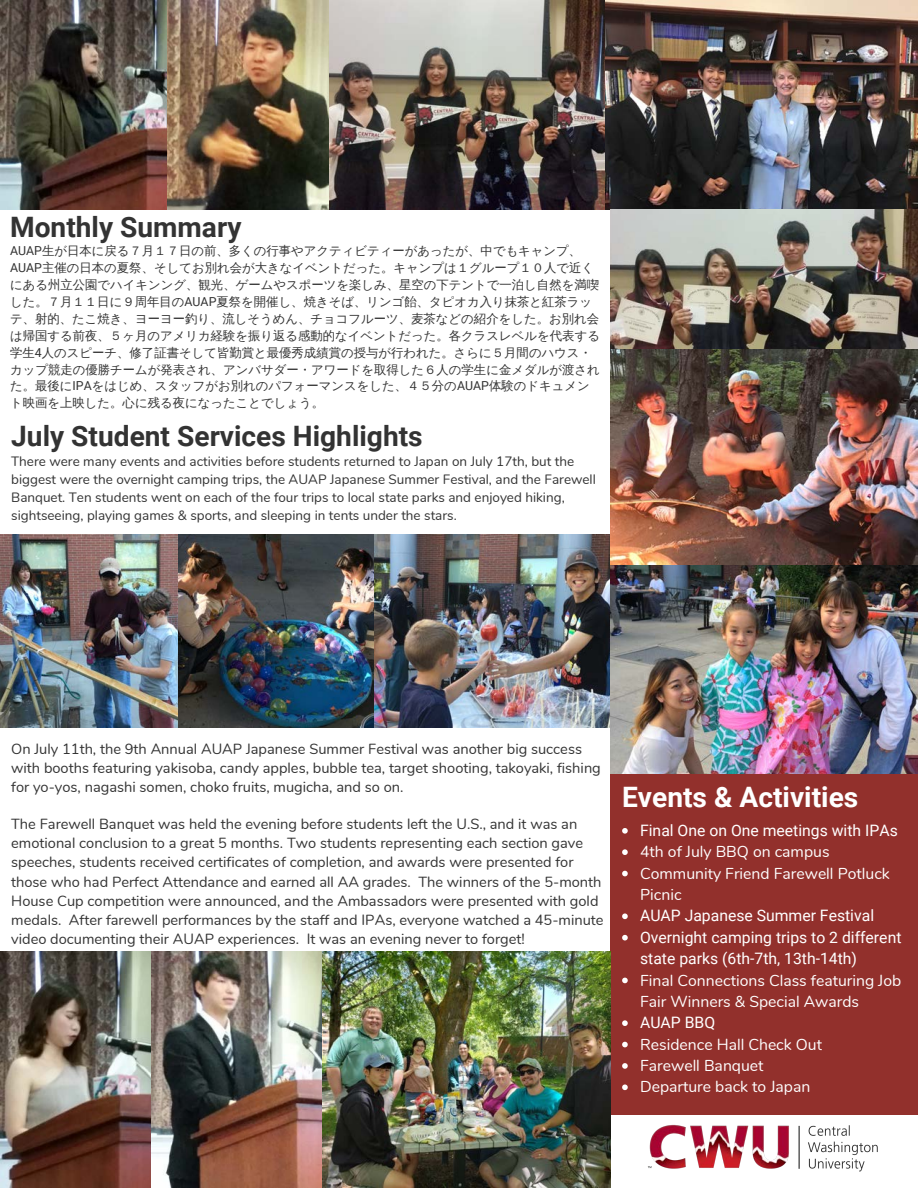
<style>
.page{position:relative;width:918px;height:1188px;background:#fff}
.page>*{position:absolute;margin:0;border:0;box-sizing:border-box;transform-origin:0 0}
.t1{font:700 28.2px "Roboto";color:#333}
.t2{font:700 28.2px "Roboto";color:#fff}
.t3{font:15.75px/21.3px "Nunito";color:#fff}
.t4{font:15.75px/21.3px "Roboto";color:#fff}
.t5{font:14.7px/19.2px "Nunito";color:#333}
.t6{font:13.5px/18px "Nunito";color:#333}
.t7{font:12.3px/16.8px "Wen Quan Yi Zen Hei";color:#333}
.s1{font-family:"Roboto"}
</style>
<div class="page">
<div style="left:611px;top:0;width:307px;height:1115px;background:#92302c"></div>
<img style="left:647px;top:1124px;width:231px;height:48px">
<svg style="left:622px;top:828px;width:6px;height:6px"></svg>
<svg style="left:622px;top:849px;width:6px;height:6px"></svg>
<svg style="left:622px;top:871px;width:6px;height:5px"></svg>
<svg style="left:622px;top:914px;width:6px;height:5px"></svg>
<svg style="left:622px;top:935px;width:6px;height:5px"></svg>
<svg style="left:622px;top:978px;width:6px;height:5px"></svg>
<svg style="left:622px;top:1020px;width:6px;height:6px"></svg>
<svg style="left:622px;top:1042px;width:6px;height:5px"></svg>
<svg style="left:622px;top:1063px;width:6px;height:6px"></svg>
<svg style="left:622px;top:1084px;width:6px;height:6px"></svg>
<img style="left:611px;top:209px;width:307px;height:565px">
<img style="left:0;top:534px;width:610px;height:194px">
<img style="left:0;top:0;width:918px;height:209px">
<img style="left:0;top:952px;width:611px;height:236px">
<h1 class="t1" style="left:10px;top:208px;width:233px">Monthly Summary</h1>
<p class="t7" style="left:10px;top:243px;width:591px"><span class="s1">AUAP</span>生が日本に戻る７月１７日の前、多くの行事やアクティビティーがあったが、中でもキャンプ、<span class="s1">AUAP</span>主催の日本の夏祭、そしてお別れ会が大きなイベントだった。キャンプは１グループ１０人で近くにある州立公園でハイキンング、観光、ゲームやスポーツを楽しみ、星空の下テントで一泊し自然を満喫した。７月１１日に９周年目の<span class="s1">AUAP</span>夏祭を開催し、焼きそば、リンゴ飴、タピオカ入り抹茶と紅茶ラッテ、射的、たこ焼き、ヨーヨー釣り、流しそうめん、チョコフルーツ、麦茶などの紹介をした。お別れ会は帰国する前夜、５ヶ月のアメリカ経験を振り返る感動的なイベントだった。各クラスレベルを代表する学生<span class="s1">4</span>人のスピーチ、修了証書そして皆勤賞と最優秀成績賞の授与が行われた。さらに５月間のハウス・カップ競走の優勝チームが発表され、アンバサダー・アワードを取得した６人の学生に金メダルが渡された。最後に<span class="s1">IPA</span>をはじめ、スタッフがお別れのパフォーマンスをした、４５分の<span class="s1">AUAP</span>体験のドキュメント映画を上映した。心に残る夜になったことでしょう。</p>
<h1 class="t1" style="left:11px;top:416px;width:413px">July Student Services Highlights</h1>
<p class="t6" style="left:11px;top:451px;width:586px">There were many events and activities before students returned to Japan on July 17th, but the biggest were the overnight camping trips, the AUAP Japanese Summer Festival, and the Farewell Banquet. Ten students went on each of the four trips to local state parks and enjoyed hiking, sightseeing, playing games &amp; sports, and sleeping in tents under the stars.</p>
<p class="t5" style="left:11px;top:738px;width:591px">On July 11th, the 9th Annual AUAP Japanese Summer Festival was another big success with booths featuring yakisoba, candy apples, bubble tea, target shooting, takoyaki, fishing for yo-yos, nagashi somen, choko fruits, mugicha, and so on.</p>
<p class="t5" style="left:11px;top:814px;width:594px">The Farewell Banquet was held the evening before students left the U.S., and it was an emotional conclusion to a great 5 months. Two students representing each section gave speeches, students received certificates of completion, and awards were presented for those who had Perfect Attendance and earned all AA grades. The winners of the 5-month House Cup competition were announced, and the Ambassadors were presented with gold medals. After farewell performances by the staff and IPAs, everyone watched a 45-minute video documenting their AUAP experiences. It was an evening never to forget!</p>
<h1 class="t2" style="left:622px;top:777px;width:238px">Events &amp; Activities</h1>
<p class="t4" style="left:640px;top:819px;width:259px">Final One on One meetings with IPAs</p>
<p class="t3" style="left:640px;top:840px;width:251px">4th of July BBQ on campus<br>Community Friend Farewell Potluck<br>Picnic</p>
<p class="t4" style="left:640px;top:905px;width:263px">AUAP Japanese Summer Festival<br>Overnight camping trips to 2 different state parks (6th-7th, 13th-14th)</p>
<p class="t3" style="left:640px;top:969px;width:263px">Final Connections Class featuring Job<br>Fair Winners &amp; Special Awards</p>
<p class="t4" style="left:640px;top:1011px;width:77px">AUAP BBQ</p>
<p class="t3" style="left:640px;top:1033px;width:183px">Residence Hall Check Out<br>Farewell Banquet<br>Departure back to Japan</p>
</div>
